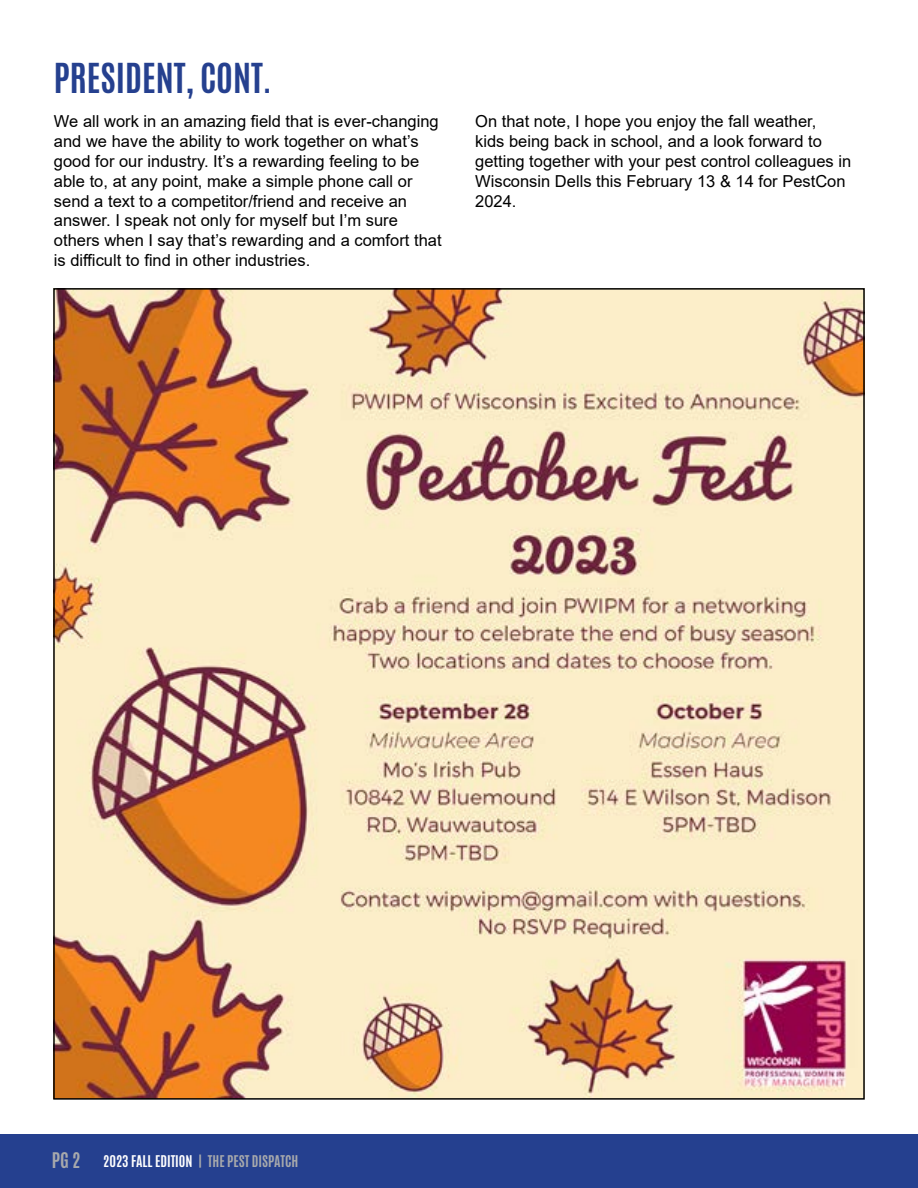
<style>
.page{position:relative;width:918px;height:1188px;background:#fff}
.page>*{position:absolute;margin:0;border:0;box-sizing:border-box;transform-origin:0 0}
.t1{font:700 34.5px "Antonio";color:#25408f}
.t2{font:700 18px "Antonio";color:#a7a9ac}
.t3{font:16.5px/19.8px "Arial";color:#000}
.t4{font:700 13.5px "Antonio";color:#a7a9ac}
.s1{color:#fff}
</style>
<div class="page">
<div style="left:0;top:1134px;width:918px;height:54px;background:#25408f"></div>
<img style="left:56px;top:291px;width:806px;height:806px">
<h1 class="t1" style="left:54px;top:52px;width:219px">PRESIDENT, CONT.</h1>
<p class="t3" style="left:54px;top:112px;width:389px">We all work in an amazing field that is ever-changing and we have the ability to work together on what’s good for our industry. It’s a rewarding feeling to be able to, at any point, make a simple phone call or send a text to a competitor/friend and receive an answer. I speak not only for myself but I’m sure others when I say that’s rewarding and a comfort that is difficult to find in other industries.</p>
<p class="t3" style="left:475px;top:112px;width:378px">On that note, I hope you enjoy the fall weather,<br>kids being back in school, and a look forward to getting together with your pest control colleagues in Wisconsin Dells this February 13 &amp; 14 for PestCon 2024.</p>
<p class="t2" style="left:52px;top:1147px;width:30px">PG 2</p>
<p class="t4" style="left:103px;top:1151px;width:197px"><span class="s1">2023 FALL EDITION</span> | THE PEST DISPATCH</p>
</div>
